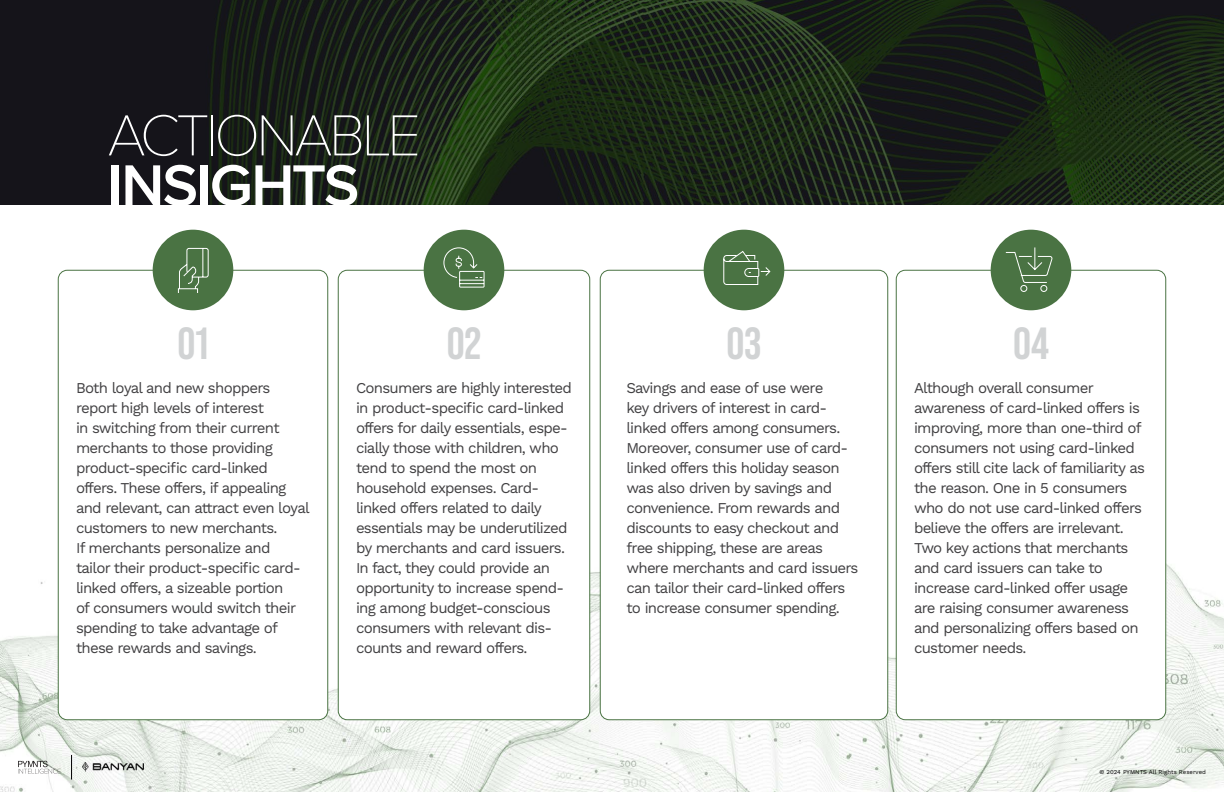
<style>
.page{position:relative;width:1224px;height:792px;background:#fff}
.page>*{position:absolute;margin:0;border:0;box-sizing:border-box;transform-origin:0 0}
.t1{font:100 60px "Proxima Nova T";letter-spacing:-.065em;color:#fff}
.t2{font:600 60px "Proxima Nova";letter-spacing:-.03em;color:#fff}
.t3{font:700 45px "Bebas Neue Pro";color:#d1d3d4}
.t4{font:15px/20px "Work Sans";letter-spacing:-.05em;color:#414042}
.t5{font:6px "Work Sans";letter-spacing:.005em;color:#000}
</style>
<div class="page">
<img style="left:0;top:428px;width:1224px;height:364px">
<svg style="left:0;top:0;width:1224px;height:204px;background:#192318"></svg>
<div style="left:600px;top:270px;width:288px;height:450px;background:#fff;border-radius:9px"></div>
<div style="left:600px;top:270px;width:288px;height:450px;border:1px solid #4a7343;border-radius:9px"></div>
<div style="left:704px;top:230px;width:80px;height:80px;background:#4a7343;border-radius:50%"></div>
<div style="left:896px;top:270px;width:270px;height:450px;background:#fff;border-radius:9px"></div>
<div style="left:896px;top:270px;width:270px;height:450px;border:1px solid #4a7343;border-radius:9px"></div>
<div style="left:991px;top:230px;width:80px;height:80px;background:#4a7343;border-radius:50%"></div>
<div style="left:58px;top:270px;width:270px;height:450px;background:#fff;border-radius:9px"></div>
<div style="left:58px;top:270px;width:270px;height:450px;border:1px solid #4a7343;border-radius:9px"></div>
<div style="left:153px;top:230px;width:80px;height:80px;background:#4a7343;border-radius:50%"></div>
<div style="left:338px;top:270px;width:252px;height:450px;background:#fff;border-radius:9px"></div>
<div style="left:338px;top:270px;width:252px;height:450px;border:1px solid #4a7343;border-radius:9px"></div>
<div style="left:424px;top:230px;width:80px;height:80px;background:#4a7343;border-radius:50%"></div>
<svg style="left:178px;top:248px;width:31px;height:45px"></svg>
<svg style="left:443px;top:247px;width:42px;height:41px"></svg>
<svg style="left:723px;top:251px;width:48px;height:34px"></svg>
<svg style="left:1005px;top:247px;width:47px;height:45px"></svg>
<h1 class="t1" style="left:108px;top:91px;width:315px">ACTIONABLE</h1>
<h1 class="t2" style="left:108px;top:141px;width:253px">INSIGHTS</h1>
<h2 class="t3" style="left:177px;top:318px;width:33px">01</h2>
<h2 class="t3" style="left:447px;top:318px;width:36px">02</h2>
<p class="t4" style="left:76px;top:378px;width:235px">Both loyal and new shoppers report high levels of interest<br>in switching from their current merchants to those providing product-specific card-linked offers. These offers, if appealing and relevant, can attract even loyal customers to new merchants.<br>If merchants personalize and<br>tailor their product-specific card&shy;linked offers, a sizeable portion<br>of consumers would switch their spending to take advantage of these rewards and savings.</p>
<p class="t4" style="left:356px;top:378px;width:217px">Consumers are highly interested in product-specific card-linked offers for daily essentials, espe&shy;cially those with children, who tend to spend the most on household expenses. Card&shy;linked offers related to daily essentials may be underutilized by merchants and card issuers.<br>In fact, they could provide an opportunity to increase spend&shy;ing among budget-conscious consumers with relevant dis&shy;counts and reward offers.</p>
<h2 class="t3" style="left:727px;top:318px;width:36px">03</h2>
<p class="t4" style="left:626px;top:378px;width:234px">Savings and ease of use were<br>key drivers of interest in card&shy;linked offers among consumers.<br>Moreover, consumer use of card&shy;linked offers this holiday season was also driven by savings and convenience. From rewards and discounts to easy checkout and free shipping, these are areas where merchants and card issuers can tailor their card-linked offers to increase consumer spending.</p>
<h2 class="t3" style="left:1013px;top:318px;width:37px">04</h2>
<p class="t4" style="left:914px;top:378px;width:233px">Although overall consumer awareness of card-linked offers is improving, more than one-third of consumers not using card-linked offers still cite lack of familiarity as the reason. One in 5 consumers who do not use card-linked offers believe the offers are irrelevant.<br>Two key actions that merchants and card issuers can take to increase card-linked offer usage are raising consumer awareness and personalizing offers based on customer needs.</p>
<p class="t5" style="left:1100px;top:768px;width:108px">© 2024 PYMNTS All Rights Reserved</p>
</div>
